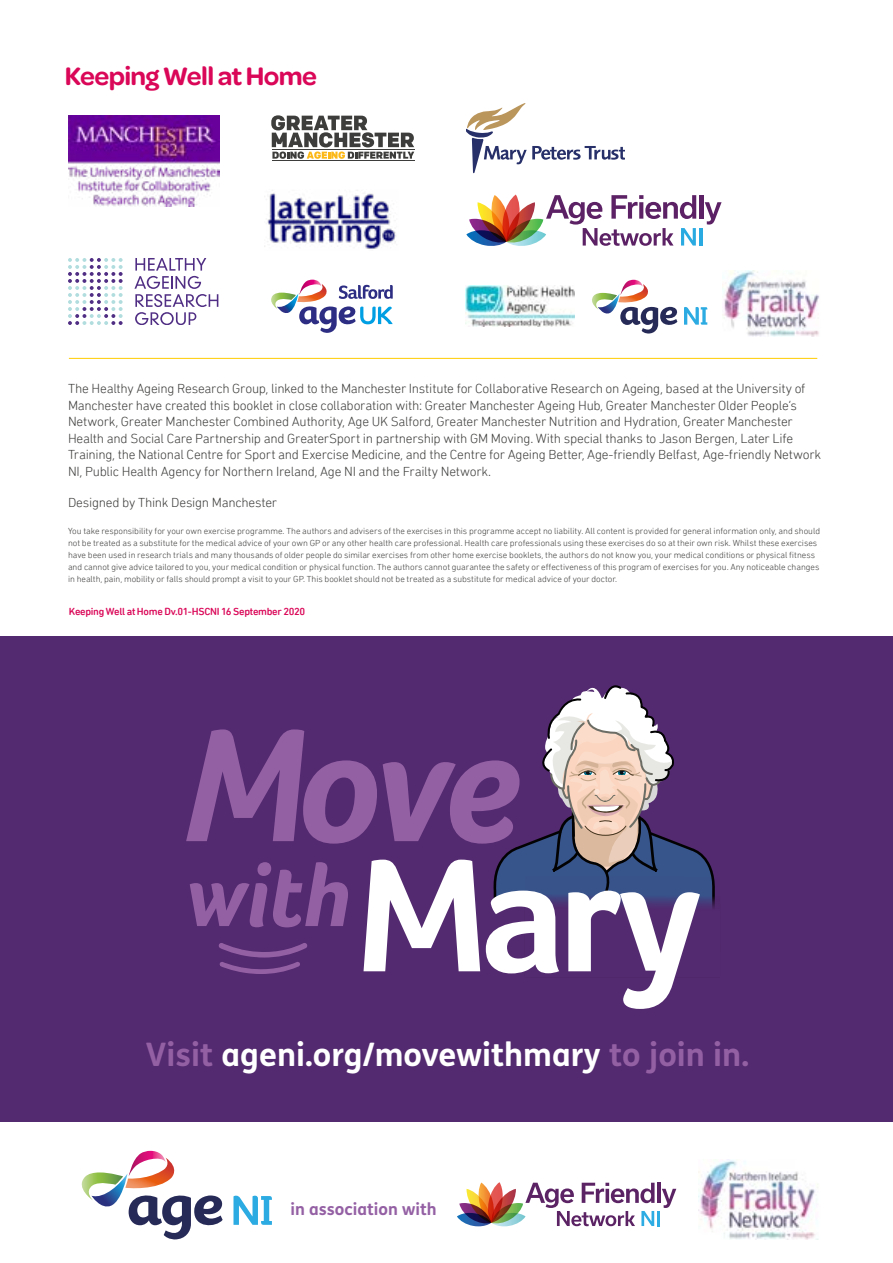
<style>
.page{position:relative;width:893px;height:1263px;background:#fff}
.page>*{position:absolute;margin:0;border:0;box-sizing:border-box;transform-origin:0 0}
.t1{font:700 32.4px "FS Me";color:#fff}
.PAGE_HEADING{font:600 27px "Omnes Cyrillic";letter-spacing:-.025em;color:#da0657}
.t2{font:700 16.8px "FS Me";color:#9460a4}
.Thanks{font:300 13.5px/16.5px "DIN Next Rounded LT Pro";letter-spacing:-.02em;color:#3c3c3b}
.t3{font:500 10.5px "DIN Next Rounded LT Pro";letter-spacing:-.025em;color:#da0657}
.Thanks-2{font:300 9px/12px "DIN Next Rounded LT Pro";letter-spacing:-.005em;color:#3c3c3b}
.s1{color:#9460a4}
</style>
<div class="page">
<svg style="left:592px;top:280px;width:115px;height:54px"></svg>
<img style="left:266px;top:190px;width:130px;height:59px">
<hr style="left:272px;top:160px;width:142px;height:1px;background:#3d3d3b">
<svg style="left:271px;top:115px;width:143px;height:44px"></svg>
<svg style="left:68px;top:258px;width:55px;height:67px"></svg>
<svg style="left:134px;top:258px;width:84px;height:67px"></svg>
<hr style="left:69px;top:358px;width:748px;height:1px;background:#fc0">
<img style="left:69px;top:115px;width:150px;height:91px">
<svg style="left:271px;top:280px;width:122px;height:53px"></svg>
<img style="left:723px;top:271px;width:96px;height:65px">
<img style="left:466px;top:285px;width:108px;height:42px">
<hr style="left:699px;top:195px;width:4px;height:24px;background:#5b2164">
<svg style="left:705px;top:202px;width:17px;height:23px"></svg>
<hr style="left:699px;top:228px;width:3px;height:18px;background:#29abe2">
<svg style="left:466px;top:194px;width:230px;height:52px"></svg>
<svg style="left:466px;top:103px;width:158px;height:70px"></svg>
<div style="left:0;top:637px;width:893px;height:550px;background:#53296f"></div>
<div style="left:0;top:1122px;width:893px;height:141px;background:#fff"></div>
<svg style="left:186px;top:685px;width:529px;height:324px"></svg>
<svg style="left:81px;top:1151px;width:191px;height:89px"></svg>
<hr style="left:657px;top:1183px;width:4px;height:20px;background:#5b2364">
<svg style="left:662px;top:1189px;width:14px;height:19px"></svg>
<hr style="left:657px;top:1211px;width:3px;height:15px;background:#2dabe3">
<svg style="left:457px;top:1182px;width:198px;height:44px"></svg>
<img style="left:699px;top:1160px;width:119px;height:79px">
<h1 class="PAGE_HEADING" style="left:65px;top:61px;width:254px">Keeping Well at Home</h1>
<p class="Thanks" style="left:68px;top:380px;width:755px">The Healthy Ageing Research Group, linked to the Manchester Institute for Collaborative Research on Ageing, based at the University of Manchester have created this booklet in close collaboration with: Greater Manchester Ageing Hub, Greater Manchester Older People’s Network, Greater Manchester Combined Authority, Age UK Salford, Greater Manchester Nutrition and Hydration, Greater Manchester Health and Social Care Partnership and GreaterSport in partnership with GM Moving. With special thanks to Jason Bergen, Later Life Training, the National Centre for Sport and Exercise Medicine, and the Centre for Ageing Better, Age-friendly Belfast, Age-friendly Network NI, Public Health Agency for Northern Ireland, Age NI and the Frailty Network.</p>
<p class="Thanks" style="left:68px;top:494px;width:211px">Designed by Think Design Manchester</p>
<p class="Thanks-2" style="left:68px;top:525px;width:754px">You take responsibility for your own exercise programme. The authors and advisers of the exercises in this programme accept no liability. All content is provided for general information only, and should not be treated as a substitute for the medical advice of your own GP or any other health care professional. Health care professionals using these exercises do so at their own risk. Whilst these exercises have been used in research trials and many thousands of older people do similar exercises from other home exercise booklets, the authors do not know you, your medical conditions or physical fitness and cannot give advice tailored to you, your medical condition or physical function. The authors cannot guarantee the safety or effectiveness of this program of exercises for you. Any noticeable changes in health, pain, mobility or falls should prompt a visit to your GP. This booklet should not be treated as a substitute for medical advice of your doctor.</p>
<p class="t3" style="left:69px;top:605px;width:238px">Keeping Well at Home Dv.01-HSCNI 16 September 2020</p>
<h1 class="t1" style="left:145px;top:1029px;width:605px"><span class="s1">Visit</span> ageni.org/movewithmary <span class="s1">to join in.</span></h1>
<h3 class="t2" style="left:290px;top:1196px;width:148px">in association with</h3>
</div>
